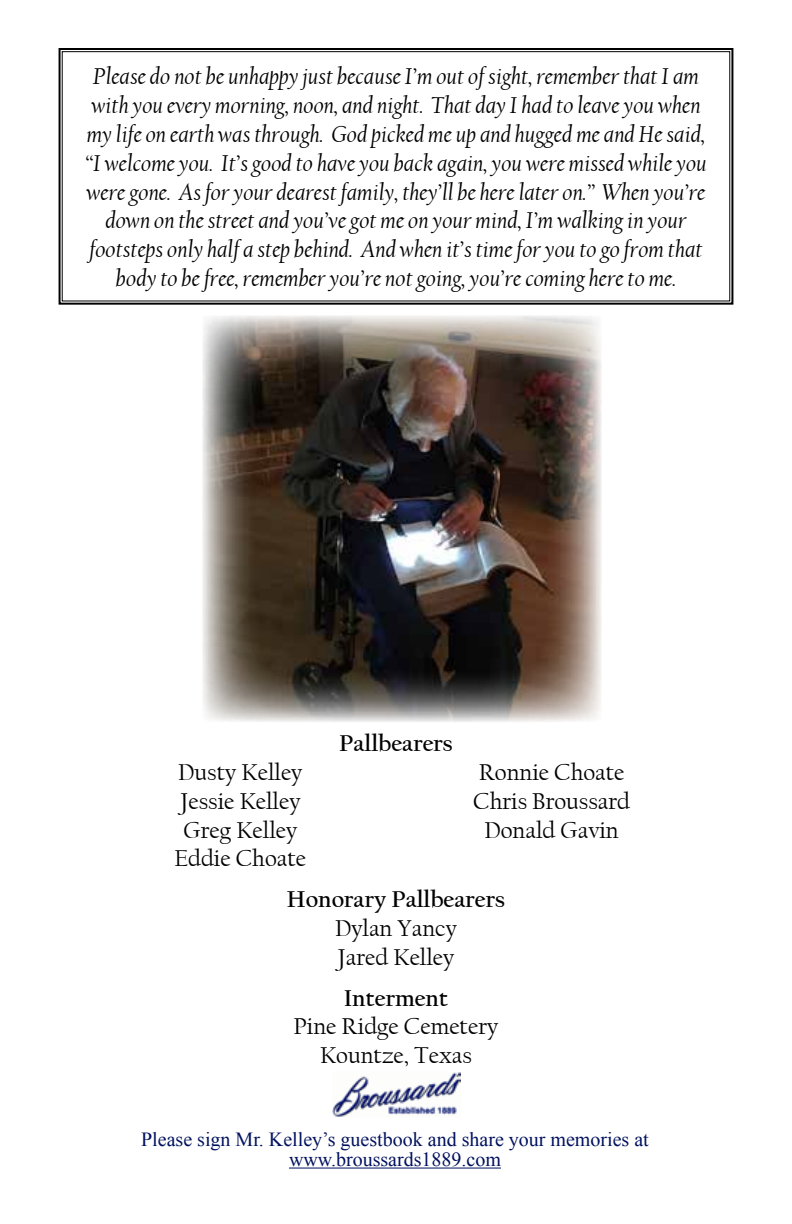
<style>
.page{position:relative;width:792px;height:1224px;background:#fff}
.page>*{position:absolute;margin:0;border:0;box-sizing:border-box;transform-origin:0 0}
.t1{font:italic 24px/28.8px "Californian FB";color:#000;text-align:center}
.t2{font:24px/28.8px "Californian FB";color:#000;text-align:center}
.t3{font:700 24px "Californian FB";color:#000}
.t4{font:20px/20px "Times New Roman";color:#00115e;text-align:center}
</style>
<div class="page">
<img style="left:333px;top:1072px;width:127px;height:46px">
<hr style="left:289px;top:1168px;width:212px;height:1px;background:#00115e">
<img style="left:202px;top:315px;width:400px;height:407px">
<svg style="left:58px;top:48px;width:676px;height:257px"></svg>
<div style="left:62px;top:51px;width:668px;height:250px;border:1px solid #000"></div>
<p class="t1" style="left:85px;top:63px;width:623px">Please do not be unhappy just because I’m out of sight, remember that I am with you every morning, noon, and night. That day I had to leave you when my life on earth was through. God picked me up and hugged me and He said, “I welcome you. It’s good to have you back again, you were missed while you were gone. As for your dearest family, they’ll be here later on.” When you’re down on the street and you’ve got me on your mind, I’m walking in your footsteps only half a step behind. And when it’s time for you to go from that body to be free, remember you’re not going, you’re coming here to me.</p>
<p class="t3" style="left:339px;top:730px;width:115px">Pallbearers</p>
<p class="t2" style="left:175px;top:758px;width:133px">Dusty Kelley<br>Jessie Kelley<br>Greg Kelley<br>Eddie Choate</p>
<p class="t2" style="left:473px;top:758px;width:158px">Ronnie Choate<br>Chris Broussard<br>Donald Gavin</p>
<p class="t3" style="left:287px;top:886px;width:219px">Honorary Pallbearers</p>
<p class="t2" style="left:335px;top:914px;width:123px;text-align:left">Dylan Yancy<br>Jared Kelley</p>
<p class="t3" style="left:344px;top:984px;width:106px">Interment</p>
<p class="t2" style="left:294px;top:1012px;width:206px">Pine Ridge Cemetery<br>Kountze, Texas</p>
<p class="t4" style="left:141px;top:1129px;width:509px">Please sign Mr. Kelley’s guestbook and share your memories at www.broussards1889.com</p>
</div>
